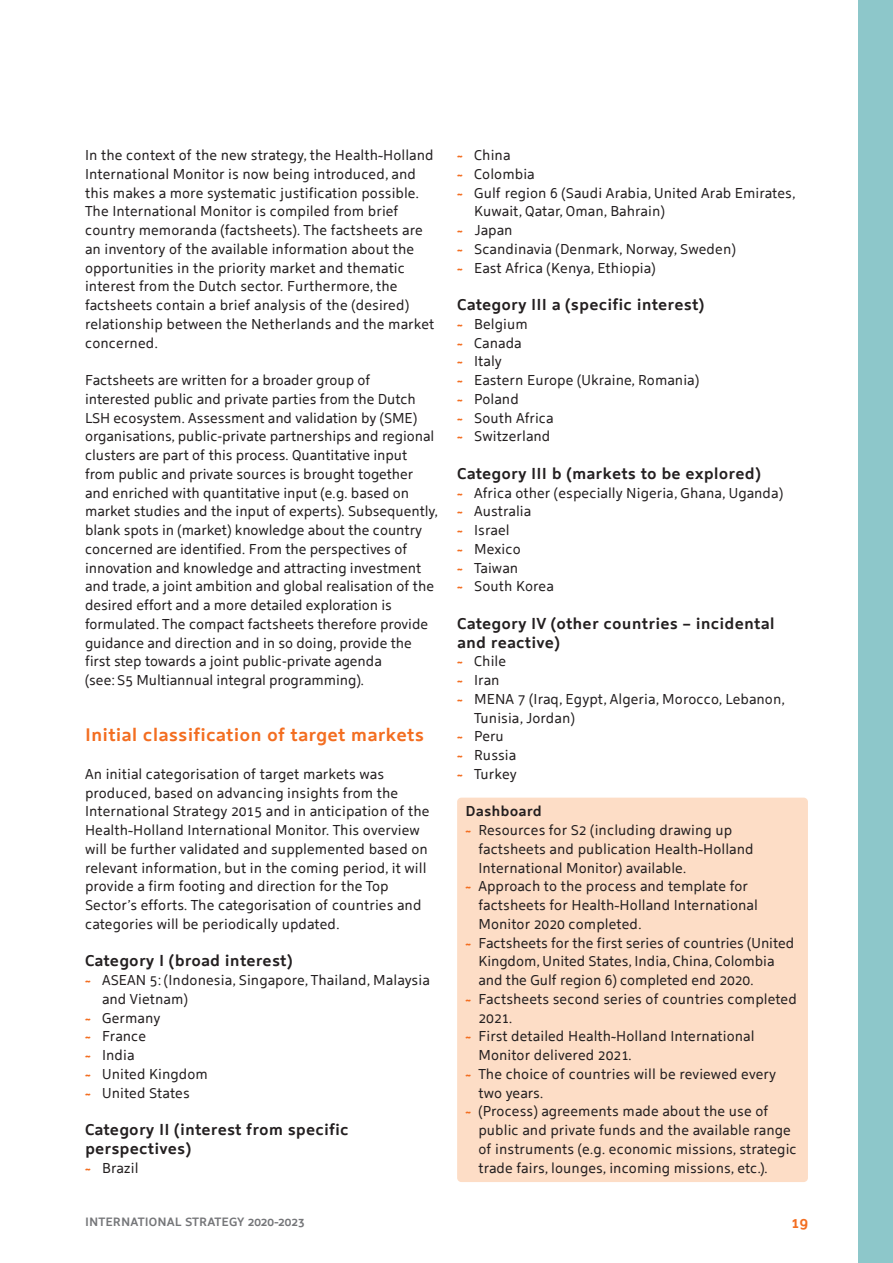
<style>
.page{position:relative;width:893px;height:1263px;background:#fff}
.page>*{position:absolute;margin:0;border:0;box-sizing:border-box;transform-origin:0 0}
.tussenkop{font:700 18px "Holland Sans";color:#f36e21}
.paragraafkop{font:700 15.75px/18.8px "Holland Sans";color:#231f20}
.t1{font:700 15px "Holland Sans";color:#f36e21}
.brood{font:14.25px/18.8px "Holland Sans";color:#231f20}
.kadertekst{font:14.25px/18.8px "Holland Sans";color:#231f20}
.kadertekst-2{font:700 14.25px "Holland Sans";color:#231f20}
.t2{font:700 12px "Holland Sans";color:#757679}
.s1{font-weight:700;color:#f36e21}
</style>
<div class="page">
<div style="left:457px;top:798px;width:351px;height:384px;background:#fdddc6;border-radius:4px"></div>
<div style="left:859px;top:0;width:34px;height:1263px;background:#8dc7ca"></div>
<p class="brood" style="left:85px;top:144px;width:351px">In the context of the new strategy, the Health~Holland International Monitor is now being introduced, and this makes a more systematic justification possible.<br>The International Monitor is compiled from brief country memoranda (factsheets). The factsheets are an inventory of the available information about the opportunities in the priority market and thematic interest from the Dutch sector. Furthermore, the factsheets contain a brief analysis of the (desired) relationship between the Netherlands and the market concerned.</p>
<p class="brood" style="left:85px;top:369px;width:355px">Factsheets are written for a broader group of interested public and private parties from the Dutch LSH ecosystem. Assessment and validation by (SME) organisations, public-private partnerships and regional clusters are part of this process. Quantitative input from public and private sources is brought together and enriched with quantitative input (e.g. based on market studies and the input of experts). Subsequently, blank spots in (market) knowledge about the country concerned are identified. From the perspectives of innovation and knowledge and attracting investment and trade, a joint ambition and global realisation of the desired effort and a more detailed exploration is formulated. The compact factsheets therefore provide guidance and direction and in so doing, provide the first step towards a joint public-private agenda<br>(see: S5 Multiannual integral programming).</p>
<p class="tussenkop" style="left:85px;top:720px;width:341px">Initial classification of target markets</p>
<p class="brood" style="left:85px;top:763px;width:346px">An initial categorisation of target markets was produced, based on advancing insights from the International Strategy 2015 and in anticipation of the Health~Holland International Monitor. This overview will be further validated and supplemented based on relevant information, but in the coming period, it will provide a firm footing and direction for the Top Sector’s efforts. The categorisation of countries and categories will be periodically updated.</p>
<p class="paragraafkop" style="left:85px;top:950px;width:209px">Category I (broad interest)</p>
<p class="brood" style="left:102px;top:969px;width:329px;text-indent:-17px"><span class="s1">~</span> ASEAN 5: (Indonesia, Singapore, Thailand, Malaysia and Vietnam)</p>
<p class="brood" style="left:85px;top:1007px;width:77px"><span class="s1">~</span> Germany</p>
<p class="brood" style="left:85px;top:1026px;width:63px"><span class="s1">~</span> France</p>
<p class="brood" style="left:85px;top:1044px;width:51px"><span class="s1">~</span> India</p>
<p class="brood" style="left:85px;top:1063px;width:125px"><span class="s1">~</span> United Kingdom</p>
<p class="brood" style="left:85px;top:1082px;width:106px"><span class="s1">~</span> United States</p>
<p class="paragraafkop" style="left:85px;top:1119px;width:265px">Category II (interest from specific perspectives)</p>
<p class="brood" style="left:85px;top:1157px;width:55px"><span class="s1">~</span> Brazil</p>
<p class="brood" style="left:457px;top:144px;width:55px"><span class="s1">~</span> China</p>
<p class="brood" style="left:457px;top:163px;width:79px"><span class="s1">~</span> Colombia</p>
<p class="brood" style="left:474px;top:182px;width:323px;text-indent:-17px"><span class="s1">~</span> Gulf region 6 (Saudi Arabia, United Arab Emirates,<br>Kuwait, Qatar, Oman, Bahrain)</p>
<p class="brood" style="left:457px;top:219px;width:57px"><span class="s1">~</span> Japan</p>
<p class="brood" style="left:457px;top:238px;width:280px"><span class="s1">~</span> Scandinavia (Denmark, Norway, Sweden)</p>
<p class="brood" style="left:457px;top:257px;width:200px"><span class="s1">~</span> East Africa (Kenya, Ethiopia)</p>
<p class="paragraafkop" style="left:457px;top:294px;width:249px">Category III a (specific interest)</p>
<p class="brood" style="left:457px;top:313px;width:72px"><span class="s1">~</span> Belgium</p>
<p class="brood" style="left:457px;top:332px;width:66px"><span class="s1">~</span> Canada</p>
<p class="brood" style="left:457px;top:351px;width:46px"><span class="s1">~</span> Italy</p>
<p class="brood" style="left:457px;top:369px;width:244px"><span class="s1">~</span> Eastern Europe (Ukraine, Romania)</p>
<p class="brood" style="left:457px;top:388px;width:63px"><span class="s1">~</span> Poland</p>
<p class="brood" style="left:457px;top:407px;width:98px"><span class="s1">~</span> South Africa</p>
<p class="brood" style="left:457px;top:426px;width:95px"><span class="s1">~</span> Switzerland</p>
<p class="paragraafkop" style="left:457px;top:463px;width:305px">Category III b (markets to be explored)</p>
<p class="brood" style="left:457px;top:482px;width:328px"><span class="s1">~</span> Africa other (especially Nigeria, Ghana, Uganda)</p>
<p class="brood" style="left:457px;top:501px;width:76px"><span class="s1">~</span> Australia</p>
<p class="brood" style="left:457px;top:519px;width:54px"><span class="s1">~</span> Israel</p>
<p class="brood" style="left:457px;top:538px;width:65px"><span class="s1">~</span> Mexico</p>
<p class="brood" style="left:457px;top:557px;width:63px"><span class="s1">~</span> Taiwan</p>
<p class="brood" style="left:457px;top:576px;width:98px"><span class="s1">~</span> South Korea</p>
<p class="paragraafkop" style="left:457px;top:613px;width:319px">Category IV (other countries – incidental and reactive)</p>
<p class="brood" style="left:457px;top:651px;width:51px"><span class="s1">~</span> Chile</p>
<p class="brood" style="left:457px;top:669px;width:44px"><span class="s1">~</span> Iran</p>
<p class="brood" style="left:474px;top:688px;width:313px;text-indent:-17px"><span class="s1">~</span> MENA 7 (Iraq, Egypt, Algeria, Morocco, Lebanon,<br>Tunisia, Jordan)</p>
<p class="brood" style="left:457px;top:726px;width:48px"><span class="s1">~</span> Peru</p>
<p class="brood" style="left:457px;top:744px;width:61px"><span class="s1">~</span> Russia</p>
<p class="brood" style="left:457px;top:763px;width:61px"><span class="s1">~</span> Turkey</p>
<p class="kadertekst-2" style="left:466px;top:800px;width:78px">Dashboard</p>
<p class="kadertekst" style="left:478px;top:819px;width:277px;text-indent:-13px"><span class="s1">~</span> Resources for S2 (including drawing up factsheets and publication Health~Holland<br>International Monitor) available.</p>
<p class="kadertekst" style="left:478px;top:876px;width:281px;text-indent:-13px"><span class="s1">~</span> Approach to the process and template for factsheets for Health~Holland International<br>Monitor 2020 completed.</p>
<p class="kadertekst" style="left:478px;top:932px;width:317px;text-indent:-13px"><span class="s1">~</span> Factsheets for the first series of countries (United<br>Kingdom, United States, India, China, Colombia and the Gulf region 6) completed end 2020.</p>
<p class="kadertekst" style="left:478px;top:988px;width:320px;text-indent:-13px"><span class="s1">~</span> Factsheets second series of countries completed<br>2021.</p>
<p class="kadertekst" style="left:478px;top:1026px;width:278px;text-indent:-13px"><span class="s1">~</span> First detailed Health~Holland International<br>Monitor delivered 2021.</p>
<p class="kadertekst" style="left:478px;top:1063px;width:299px;text-indent:-13px"><span class="s1">~</span> The choice of countries will be reviewed every two years.</p>
<p class="kadertekst" style="left:478px;top:1101px;width:320px;text-indent:-13px"><span class="s1">~</span> (Process) agreements made about the use of public and private funds and the available range of instruments (e.g. economic missions, strategic trade fairs, lounges, incoming missions, etc.).</p>
<p class="t2" style="left:85px;top:1212px;width:221px">INTERNATIONAL STRATEGY 2020-2023</p>
<p class="t1" style="left:791px;top:1210px;width:18px">19</p>
</div>
